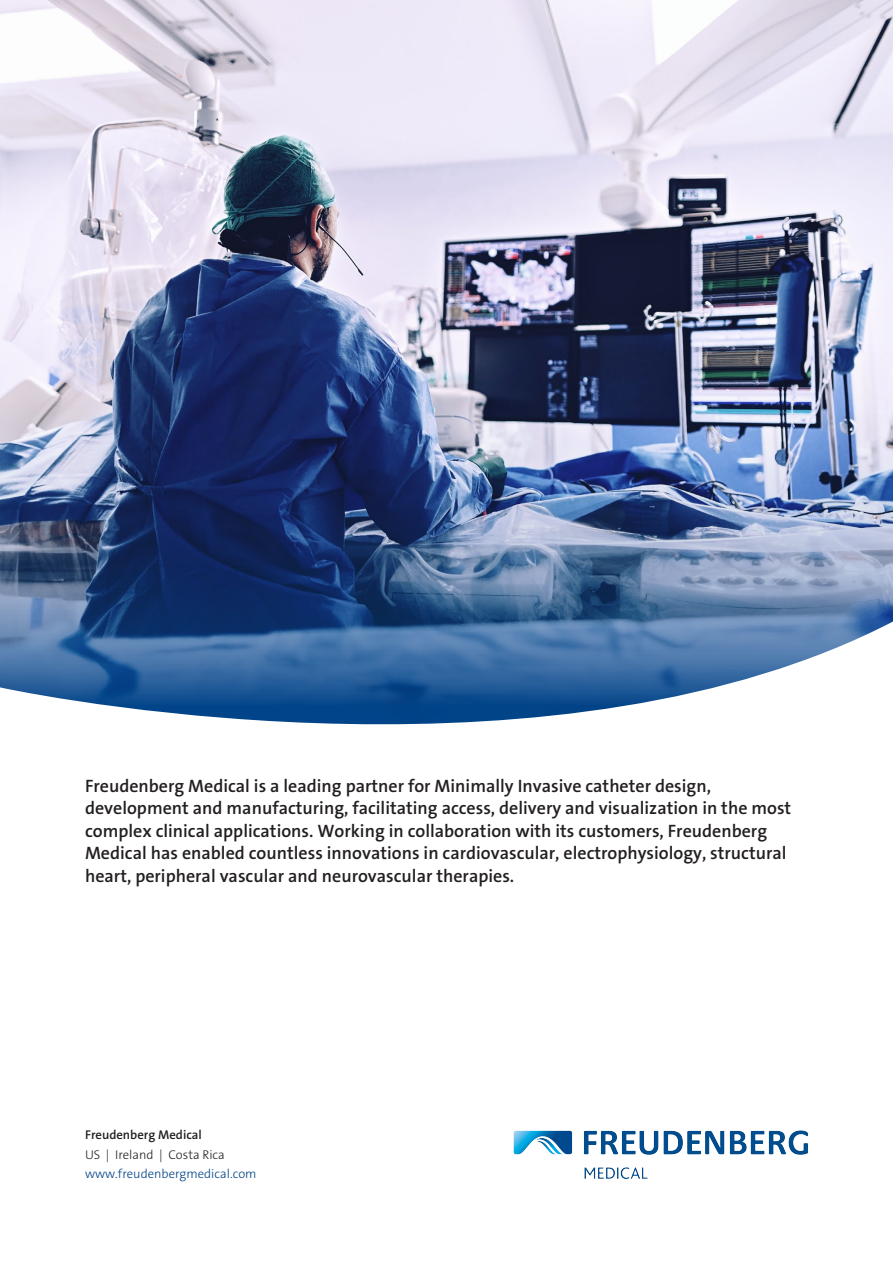
<style>
.page{position:relative;width:893px;height:1263px;background:#fff}
.page>*{position:absolute;margin:0;border:0;box-sizing:border-box;transform-origin:0 0}
.t1{font:600 18px/22.5px "The Sans B W6";color:#231f20}
.t2{font:300 12.75px "The Sans B W3";color:#004388}
.t3{font:300 12.75px "The Sans B W3";color:#231f20}
.t4{font:600 12.75px "The Sans B W6";color:#231f20}
</style>
<div class="page">
<img style="left:0;top:0;width:893px;height:179px">
<img style="left:0;top:179px;width:893px;height:442px">
<svg style="left:0;top:621px;width:893px;height:104px"></svg>
<img style="left:513px;top:1130px;width:295px;height:49px">
<p class="t1" style="left:85px;top:774px;width:708px">Freudenberg Medical is a leading partner for Minimally Invasive catheter design, development and manufacturing, facilitating access, delivery and visualization in the most complex clinical applications. Working in collaboration with its customers, Freudenberg Medical has enabled countless innovations in cardiovascular, electrophysiology, structural heart, peripheral vascular and neurovascular therapies.</p>
<p class="t4" style="left:85px;top:1127px;width:118px">Freudenberg Medical</p>
<p class="t3" style="left:85px;top:1146px;width:141px">US | Ireland | Costa Rica</p>
<p class="t2" style="left:85px;top:1166px;width:173px">www.freudenbergmedical.com</p>
</div>
